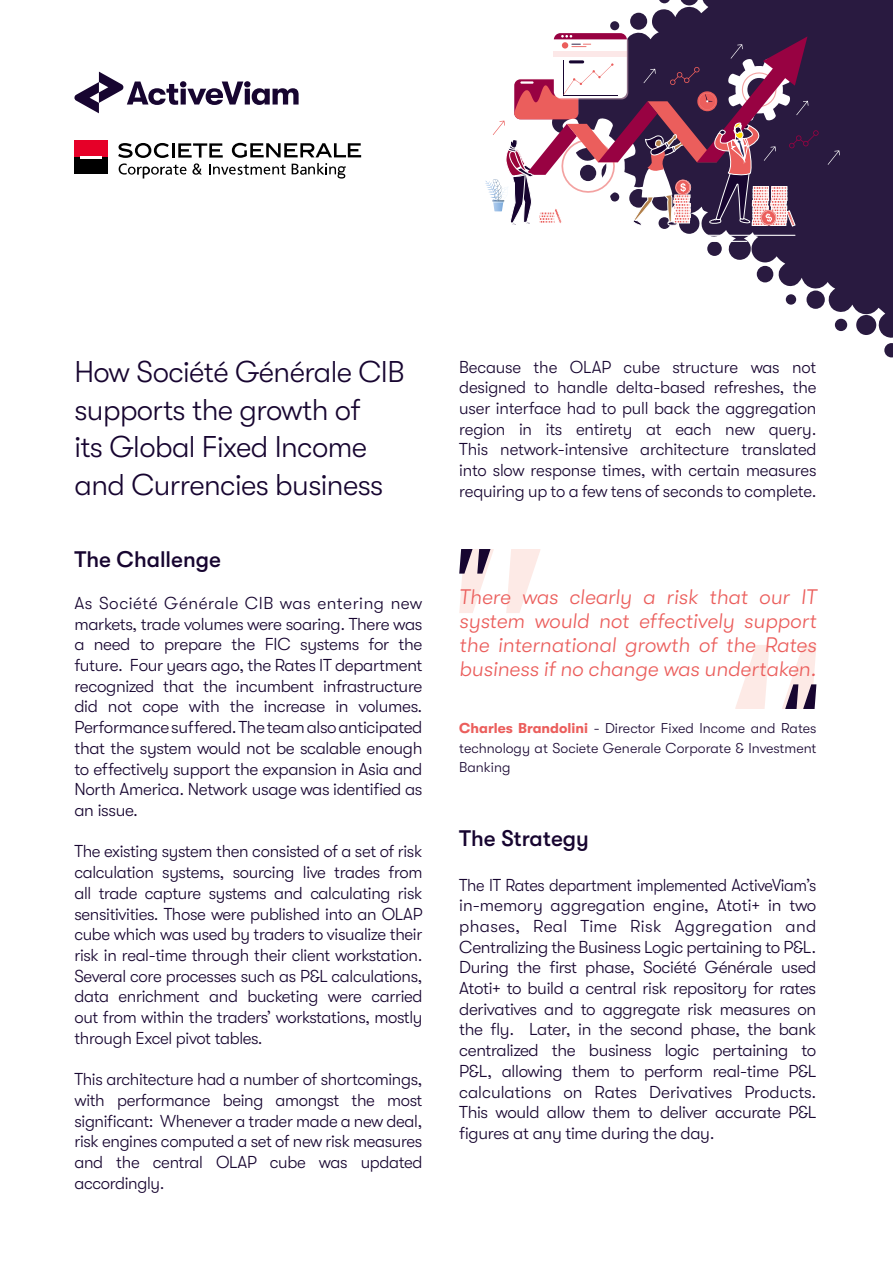
<style>
.page{position:relative;width:893px;height:1263px;background:#fff}
.page>*{position:absolute;margin:0;border:0;box-sizing:border-box;transform-origin:0 0}
.t1{font:300 30px/37.5px "GT Walsheim";letter-spacing:-.02em;color:#170530}
.t2{font:500 22.5px "GT Walsheim";color:#170530}
.t3{font:italic 300 21px/24px "GT Walsheim";color:#eb5e5c;text-align:justify}
.t4{font:300 17.25px/20.7px "GT Walsheim";letter-spacing:-.02em;color:#170530;text-align:justify}
.t5{font:300 17.25px/20.7px "GT Walsheim";letter-spacing:-.02em;color:#170530;text-align:justify;scale:.95 1}
.t6{font:300 14.25px/19.5px "GT Walsheim";color:#170530;text-align:justify}
.s1{font-weight:700;color:#eb5e5c}
</style>
<div class="page">
<svg style="left:610px;top:0;width:283px;height:358px;fill:#291a40"></svg>
<svg style="left:828px;top:150px;width:12px;height:15px"></svg>
<svg style="left:485px;top:33px;width:334px;height:195px"></svg>
<hr style="left:508px;top:235px;width:287px;height:1px;background:#fff">
<hr style="left:531px;top:241px;width:92px;height:1px;background:#fff">
<hr style="left:654px;top:241px;width:93px;height:1px;background:#fff">
<hr style="left:591px;top:247px;width:93px;height:1px;background:#fff">
<div style="left:74px;top:141px;width:34px;height:17px;background:#e60028"></div>
<div style="left:74px;top:157px;width:34px;height:17px;background:#000"></div>
<hr style="left:80px;top:156px;width:22px;height:2px;background:#fff">
<svg style="left:118px;top:143px;width:243px;height:36px"></svg>
<svg style="left:74px;top:72px;width:225px;height:41px"></svg>
<svg style="left:735px;top:645px;width:81px;height:64px"></svg>
<svg style="left:459px;top:549px;width:81px;height:64px"></svg>
<h1 class="t1" style="left:74px;top:353px;width:332px">How Société Générale CIB supports the growth of<br>its Global Fixed Income and Currencies business</h1>
<h2 class="t2" style="left:74px;top:546px;width:148px">The Challenge</h2>
<p class="t4" style="left:74px;top:593px;width:350px">As Société Générale CIB was entering new markets, trade volumes were soaring. There was a need to prepare the FIC systems for the future. Four years ago, the Rates IT department recognized that the incumbent infrastructure did not cope with the increase in volumes.<br>Performance suffered. The team also anticipated that the system would not be scalable enough to effectively support the expansion in Asia and North America. Network usage was identified as an issue.</p>
<p class="t4" style="left:74px;top:841px;width:350px">The existing system then consisted of a set of risk calculation systems, sourcing live trades from all trade capture systems and calculating risk sensitivities. Those were published into an OLAP cube which was used by traders to visualize their risk in real-time through their client workstation.<br>Several core processes such as P&amp;L calculations, data enrichment and bucketing were carried out from within the traders’ workstations, mostly through Excel pivot tables.</p>
<p class="t4" style="left:74px;top:1069px;width:350px">This architecture had a number of shortcomings, with performance being amongst the most significant: Whenever a trader made a new deal, risk engines computed a set of new risk measures and the central OLAP cube was updated accordingly.</p>
<p class="t4" style="left:459px;top:356px;width:359px">Because the OLAP cube structure was not designed to handle delta-based refreshes, the user interface had to pull back the aggregation region in its entirety at each new query.<br>This network-intensive architecture translated into slow response times, with certain measures requiring up to a few tens of seconds to complete.</p>
<p class="t3" style="left:459px;top:584px;width:359px">There was clearly a risk that our IT system would not effectively support the international growth of the Rates business if no change was undertaken.</p>
<p class="t6" style="left:459px;top:719px;width:359px"><span class="s1">Charles Brandolini</span> - Director Fixed Income and Rates technology at Societe Generale Corporate &amp; Investment Banking</p>
<h2 class="t2" style="left:459px;top:825px;width:131px">The Strategy</h2>
<p class="t5" style="left:459px;top:874px;width:378px">The IT Rates department implemented ActiveViam’s in-memory aggregation engine, Atoti+ in two phases, Real Time Risk Aggregation and Centralizing the Business Logic pertaining to P&amp;L.<br>During the first phase, Société Générale used Atoti+ to build a central risk repository for rates derivatives and to aggregate risk measures on the fly. Later, in the second phase, the bank centralized the business logic pertaining to P&amp;L, allowing them to perform real-time P&amp;L calculations on Rates Derivatives Products.<br>This would allow them to deliver accurate P&amp;L figures at any time during the day.</p>
</div>
